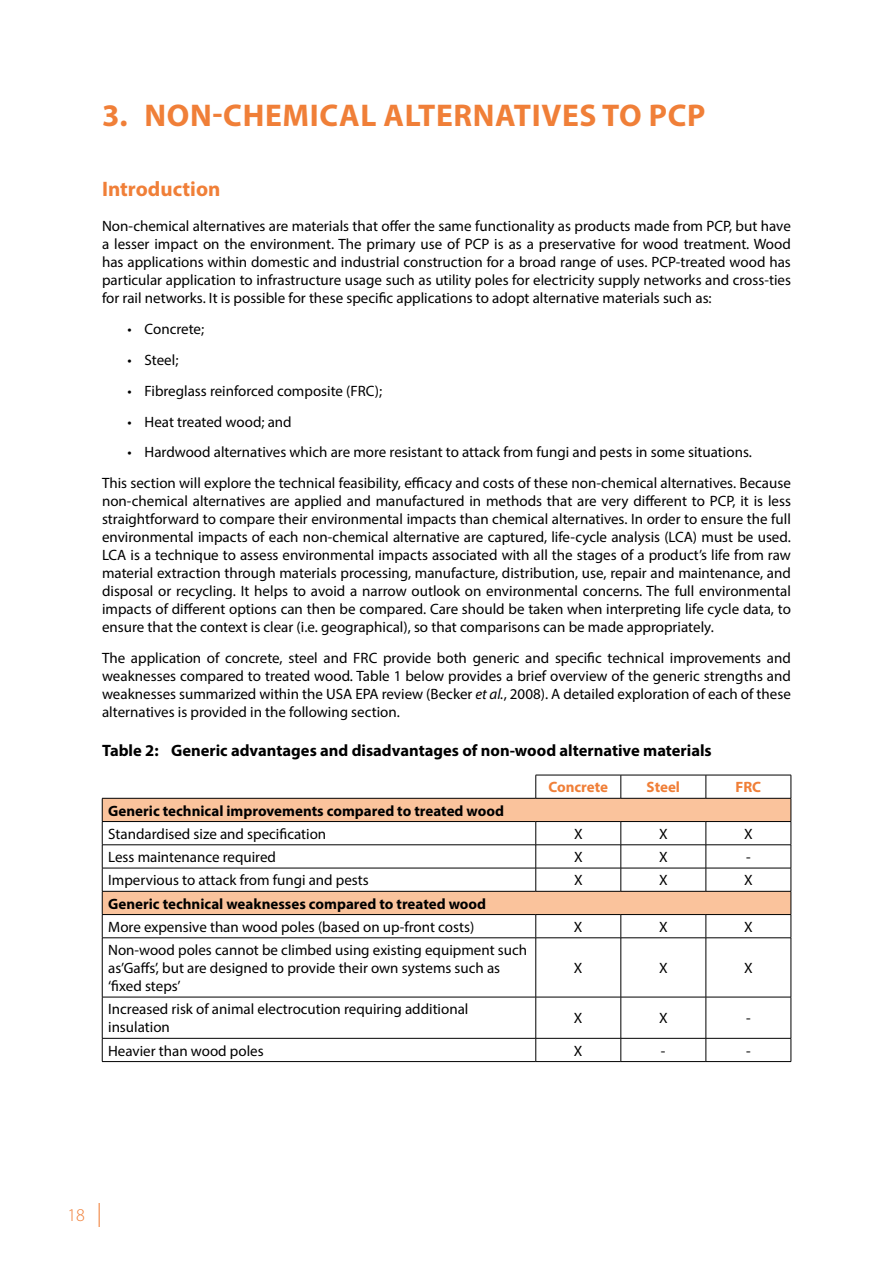
<style>
.page{position:relative;width:893px;height:1263px;background:#fff}
.page>*{position:absolute;margin:0;border:0;box-sizing:border-box;transform-origin:0 0}
.t1{font:700 31.5px "Myriad Pro";letter-spacing:.02em;color:#f07f38}
.t2{font:700 21px "Myriad Pro";color:#f07f38}
.t3{font:300 18px "Myriad Pro";color:#f07f38}
.t4{font:700 16.5px "Myriad Pro";color:#000}
.t5{font:15px/18px "Myriad Pro";color:#000;text-align:justify}
.t6{font:700 15px "Myriad Pro";color:#000}
.t7{font:700 15px "Myriad Pro";color:#f07f38}
.s1{font-style:italic}
.s2{font-size:24px}
</style>
<div class="page">
<svg style="left:103px;top:799px;width:688px;height:115px"></svg>
<hr style="left:536px;top:775px;width:85px;height:1px;background:#000">
<svg style="left:535px;top:775px;width:1px;height:23px"></svg>
<hr style="left:621px;top:775px;width:85px;height:1px;background:#000">
<svg style="left:621px;top:775px;width:1px;height:23px"></svg>
<hr style="left:706px;top:775px;width:85px;height:1px;background:#000">
<svg style="left:706px;top:775px;width:1px;height:23px"></svg>
<hr style="left:102px;top:798px;width:434px;height:1px;background:#000">
<hr style="left:536px;top:798px;width:85px;height:1px;background:#000">
<hr style="left:621px;top:798px;width:85px;height:1px;background:#000">
<hr style="left:706px;top:798px;width:85px;height:1px;background:#000">
<hr style="left:102px;top:821px;width:434px;height:1px;background:#000">
<hr style="left:536px;top:821px;width:85px;height:1px;background:#000">
<hr style="left:621px;top:821px;width:85px;height:1px;background:#000">
<hr style="left:706px;top:821px;width:85px;height:1px;background:#000">
<hr style="left:102px;top:844px;width:434px;height:1px;background:#000">
<hr style="left:536px;top:844px;width:85px;height:1px;background:#000">
<hr style="left:621px;top:844px;width:85px;height:1px;background:#000">
<hr style="left:706px;top:844px;width:85px;height:1px;background:#000">
<hr style="left:102px;top:868px;width:434px;height:1px;background:#000">
<hr style="left:536px;top:868px;width:85px;height:1px;background:#000">
<svg style="left:535px;top:822px;width:1px;height:69px"></svg>
<hr style="left:621px;top:868px;width:85px;height:1px;background:#000">
<svg style="left:621px;top:822px;width:1px;height:69px"></svg>
<hr style="left:706px;top:868px;width:85px;height:1px;background:#000">
<svg style="left:706px;top:822px;width:1px;height:69px"></svg>
<hr style="left:102px;top:891px;width:434px;height:1px;background:#000">
<hr style="left:536px;top:891px;width:85px;height:1px;background:#000">
<hr style="left:621px;top:891px;width:85px;height:1px;background:#000">
<hr style="left:706px;top:891px;width:85px;height:1px;background:#000">
<hr style="left:102px;top:914px;width:434px;height:1px;background:#000">
<svg style="left:102px;top:798px;width:1px;height:139px"></svg>
<hr style="left:536px;top:914px;width:85px;height:1px;background:#000">
<svg style="left:535px;top:915px;width:1px;height:22px"></svg>
<hr style="left:621px;top:914px;width:85px;height:1px;background:#000">
<svg style="left:621px;top:915px;width:1px;height:22px"></svg>
<hr style="left:706px;top:914px;width:85px;height:1px;background:#000">
<svg style="left:706px;top:915px;width:1px;height:22px"></svg>
<svg style="left:791px;top:775px;width:1px;height:163px"></svg>
<hr style="left:102px;top:937px;width:434px;height:1px;background:#000">
<hr style="left:102px;top:938px;width:1px;height:59px;background:#000">
<hr style="left:536px;top:937px;width:85px;height:1px;background:#000">
<hr style="left:535px;top:938px;width:1px;height:59px;background:#000">
<hr style="left:621px;top:937px;width:85px;height:1px;background:#000">
<hr style="left:621px;top:938px;width:1px;height:59px;background:#000">
<hr style="left:706px;top:937px;width:85px;height:1px;background:#000">
<hr style="left:706px;top:938px;width:1px;height:59px;background:#000">
<hr style="left:791px;top:938px;width:1px;height:59px;background:#000">
<hr style="left:102px;top:997px;width:434px;height:1px;background:#000">
<hr style="left:102px;top:997px;width:1px;height:41px;background:#000">
<hr style="left:536px;top:997px;width:85px;height:1px;background:#000">
<hr style="left:535px;top:997px;width:1px;height:41px;background:#000">
<hr style="left:621px;top:997px;width:85px;height:1px;background:#000">
<hr style="left:621px;top:997px;width:1px;height:41px;background:#000">
<hr style="left:706px;top:997px;width:85px;height:1px;background:#000">
<hr style="left:706px;top:997px;width:1px;height:41px;background:#000">
<hr style="left:791px;top:997px;width:1px;height:41px;background:#000">
<hr style="left:102px;top:1038px;width:434px;height:1px;background:#000">
<svg style="left:102px;top:1038px;width:1px;height:23px"></svg>
<hr style="left:536px;top:1038px;width:85px;height:1px;background:#000">
<svg style="left:535px;top:1038px;width:1px;height:23px"></svg>
<hr style="left:621px;top:1038px;width:85px;height:1px;background:#000">
<svg style="left:621px;top:1038px;width:1px;height:23px"></svg>
<hr style="left:706px;top:1038px;width:85px;height:1px;background:#000">
<svg style="left:706px;top:1038px;width:1px;height:23px"></svg>
<svg style="left:791px;top:1038px;width:1px;height:23px"></svg>
<hr style="left:102px;top:1061px;width:434px;height:1px;background:#000">
<hr style="left:536px;top:1061px;width:85px;height:1px;background:#000">
<hr style="left:621px;top:1061px;width:85px;height:1px;background:#000">
<hr style="left:706px;top:1061px;width:85px;height:1px;background:#000">
<h1 class="t1" style="left:102px;top:95px;width:605px">3. NON-CHEMICAL ALTERNATIVES TO PCP</h1>
<h2 class="t2" style="left:102px;top:176px;width:120px">Introduction</h2>
<p class="t5" style="left:102px;top:217px;width:690px">Non-chemical alternatives are materials that offer the same functionality as products made from PCP, but have a lesser impact on the environment. The primary use of PCP is as a preservative for wood treatment. Wood has applications within domestic and industrial construction for a broad range of uses. PCP-treated wood has particular application to infrastructure usage such as utility poles for electricity supply networks and cross-ties for rail networks. It is possible for these specific applications to adopt alternative materials such as:</p>
<p class="t5" style="left:128px;top:320px;width:78px">• Concrete;</p>
<p class="t5" style="left:128px;top:351px;width:52px">• Steel;</p>
<p class="t5" style="left:128px;top:381px;width:256px">• Fibreglass reinforced composite (FRC);</p>
<p class="t5" style="left:128px;top:412px;width:166px">• Heat treated wood; and</p>
<p class="t5" style="left:102px;top:437px;width:690px;line-height:30.8px;text-indent:26px">• Hardwood alternatives which are more resistant to attack from fungi and pests in some situations.<br>This section will explore the technical feasibility, efficacy and costs of these non-chemical alternatives. Because</p>
<p class="t5" style="left:102px;top:492px;width:690px">non-chemical alternatives are applied and manufactured in methods that are very different to PCP, it is less straightforward to compare their environmental impacts than chemical alternatives. In order to ensure the full environmental impacts of each non-chemical alternative are captured, life-cycle analysis (LCA) must be used.<br>LCA is a technique to assess environmental impacts associated with all the stages of a product’s life from raw material extraction through materials processing, manufacture, distribution, use, repair and maintenance, and disposal or recycling. It helps to avoid a narrow outlook on environmental concerns. The full environmental impacts of different options can then be compared. Care should be taken when interpreting life cycle data, to ensure that the context is clear (i.e. geographical), so that comparisons can be made appropriately.</p>
<p class="t5" style="left:102px;top:648px;width:690px">The application of concrete, steel and FRC provide both generic and specific technical improvements and weaknesses compared to treated wood. Table 1 below provides a brief overview of the generic strengths and weaknesses summarized within the USA EPA review (Becker <span class="s1">et al.</span>, 2008). A detailed exploration of each of these alternatives is provided in the following section.</p>
<p class="t4" style="left:102px;top:740px;width:611px">Table 2: Generic advantages and disadvantages of non-wood alternative materials</p>
<p class="t7" style="left:548px;top:777px;width:61px">Concrete</p>
<p class="t7" style="left:647px;top:777px;width:35px">Steel</p>
<p class="t7" style="left:736px;top:777px;width:27px">FRC</p>
<p class="t6" style="left:108px;top:801px;width:397px">Generic technical improvements compared to treated wood</p>
<p class="t5" style="left:108px;top:824px;width:220px">Standardised size and specification</p>
<p class="t5" style="left:574px;top:824px;width:10px">X</p>
<p class="t5" style="left:659px;top:824px;width:10px">X</p>
<p class="t5" style="left:744px;top:824px;width:10px">X</p>
<p class="t5" style="left:108px;top:848px;width:169px">Less maintenance required</p>
<p class="t5" style="left:574px;top:848px;width:10px">X</p>
<p class="t5" style="left:659px;top:848px;width:10px">X</p>
<p class="t5" style="left:746px;top:848px;width:6px">-</p>
<p class="t5" style="left:108px;top:871px;width:262px">Impervious to attack from fungi and pests</p>
<p class="t5" style="left:574px;top:871px;width:10px">X</p>
<p class="t5" style="left:659px;top:871px;width:10px">X</p>
<p class="t5" style="left:744px;top:871px;width:10px">X</p>
<p class="t6" style="left:108px;top:894px;width:379px">Generic technical weaknesses compared to treated wood</p>
<p class="t5" style="left:108px;top:917px;width:368px">More expensive than wood poles (based on up-front costs)</p>
<p class="t5" style="left:574px;top:917px;width:10px">X</p>
<p class="t5" style="left:659px;top:917px;width:10px">X</p>
<p class="t5" style="left:744px;top:917px;width:10px">X</p>
<p class="t5" style="left:108px;top:941px;width:420px;text-align:left">Non-wood poles cannot be climbed using existing equipment such as’Gaffs’, but are designed to provide their own systems such as ‘fixed steps’</p>
<p class="t5" style="left:574px;top:959px;width:10px">X</p>
<p class="t5" style="left:659px;top:959px;width:10px">X</p>
<p class="t5" style="left:744px;top:959px;width:10px">X</p>
<p class="t5" style="left:108px;top:1000px;width:362px">Increased risk of animal electrocution requiring additional insulation</p>
<p class="t5" style="left:574px;top:1009px;width:10px">X</p>
<p class="t5" style="left:659px;top:1009px;width:10px">X</p>
<p class="t5" style="left:746px;top:1009px;width:6px">-</p>
<p class="t5" style="left:108px;top:1041px;width:157px">Heavier than wood poles</p>
<p class="t5" style="left:574px;top:1041px;width:10px">X</p>
<p class="t5" style="left:661px;top:1041px;width:6px">-</p>
<p class="t5" style="left:746px;top:1041px;width:6px">-</p>
<p class="t3" style="left:67px;top:1205px;width:36px">18 <span class="s2">|</span></p>
</div>
